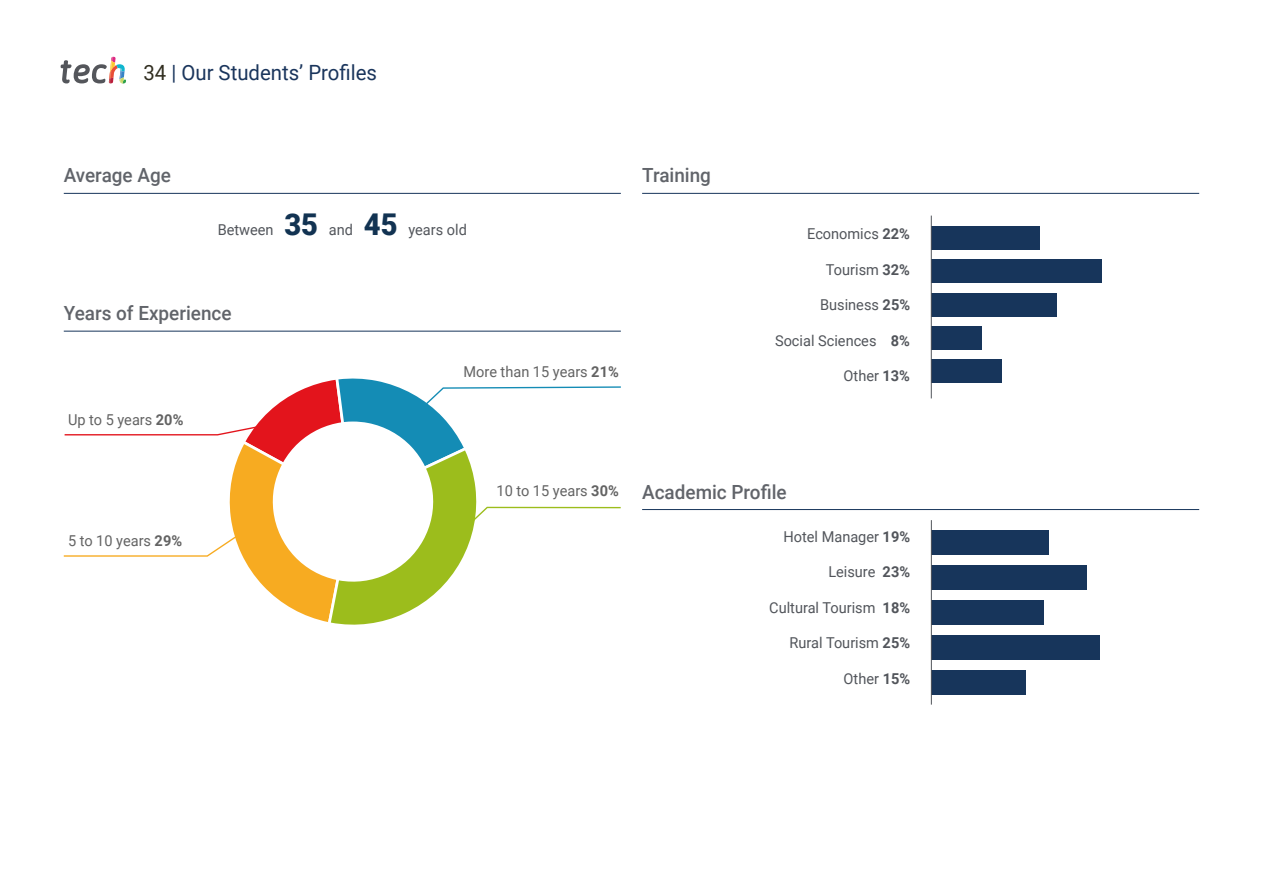
<style>
.page{position:relative;width:1263px;height:893px;background:#fff}
.page>*{position:absolute;margin:0;border:0;box-sizing:border-box;transform-origin:0 0}
.t1{font:21px "Roboto";color:#1a355c}
.t2{font:500 19.5px "Roboto";color:#61646a}
.t3{font:15px "Roboto";color:#52555b}
.t4{font:15px "Roboto";color:#636363}
.s1{color:#312e20}
.s2{font-weight:900;font-size:30px;color:#123352}
.s3{font-weight:700}
</style>
<div class="page">
<svg style="left:61px;top:57px;width:65px;height:27px"></svg>
<hr style="left:64px;top:193px;width:557px;height:1px;background:#17355b">
<hr style="left:64px;top:331px;width:557px;height:1px;background:#17355b">
<hr style="left:642px;top:509px;width:557px;height:1px;background:#17355b">
<div style="left:931px;top:530px;width:118px;height:25px;background:#17355b"></div>
<div style="left:931px;top:565px;width:156px;height:25px;background:#17355b"></div>
<div style="left:931px;top:600px;width:113px;height:25px;background:#17355b"></div>
<div style="left:931px;top:635px;width:169px;height:25px;background:#17355b"></div>
<div style="left:931px;top:670px;width:95px;height:24px;background:#17355b"></div>
<hr style="left:931px;top:520px;width:1px;height:185px;background:#52555b">
<hr style="left:642px;top:193px;width:557px;height:1px;background:#17355b">
<div style="left:931px;top:226px;width:109px;height:24px;background:#17355b"></div>
<div style="left:931px;top:259px;width:171px;height:24px;background:#17355b"></div>
<div style="left:931px;top:293px;width:126px;height:23px;background:#17355b"></div>
<div style="left:931px;top:326px;width:50px;height:24px;background:#17355b"></div>
<div style="left:931px;top:359px;width:71px;height:24px;background:#17355b"></div>
<hr style="left:931px;top:216px;width:1px;height:182px;background:#52555b">
<svg style="left:64px;top:378px;width:557px;height:247px"></svg>
<h1 class="t1" style="left:144px;top:57px;width:235px"><span class="s1">34</span> | Our Students’ Profiles</h1>
<h2 class="t2" style="left:64px;top:161px;width:109px">Average Age</h2>
<p class="t3" style="left:218px;top:219px;width:251px">Between <span class="s2">35</span> and <span class="s2">45</span> years old</p>
<h2 class="t2" style="left:64px;top:300px;width:169px">Years of Experience</h2>
<h2 class="t2" style="left:642px;top:161px;width:70px">Training</h2>
<p class="t3" style="left:807px;top:224px;width:104px">Economics <span class="s3">22%</span></p>
<p class="t3" style="left:826px;top:259px;width:86px">Tourism <span class="s3">32%</span></p>
<p class="t3" style="left:820px;top:295px;width:91px">Business <span class="s3">25%</span></p>
<p class="t3" style="left:775px;top:330px;width:136px">Social Sciences <span class="s3">8%</span></p>
<p class="t4" style="left:68px;top:409px;width:117px">Up to 5 years <span class="s3">20%</span></p>
<p class="t4" style="left:68px;top:530px;width:116px">5 to 10 years <span class="s3">29%</span></p>
<p class="t4" style="left:463px;top:361px;width:157px">More than 15 years <span class="s3">21%</span></p>
<p class="t3" style="left:843px;top:366px;width:68px">Other <span class="s3">13%</span></p>
<p class="t4" style="left:496px;top:480px;width:124px">10 to 15 years <span class="s3">30%</span></p>
<h2 class="t2" style="left:642px;top:478px;width:146px">Academic Profile</h2>
<p class="t3" style="left:783px;top:526px;width:128px">Hotel Manager <span class="s3">19%</span></p>
<p class="t3" style="left:828px;top:561px;width:83px">Leisure <span class="s3">23%</span></p>
<p class="t3" style="left:769px;top:597px;width:142px">Cultural Tourism <span class="s3">18%</span></p>
<p class="t3" style="left:790px;top:632px;width:122px">Rural Tourism <span class="s3">25%</span></p>
<p class="t3" style="left:844px;top:668px;width:68px">Other <span class="s3">15%</span></p>
</div>
